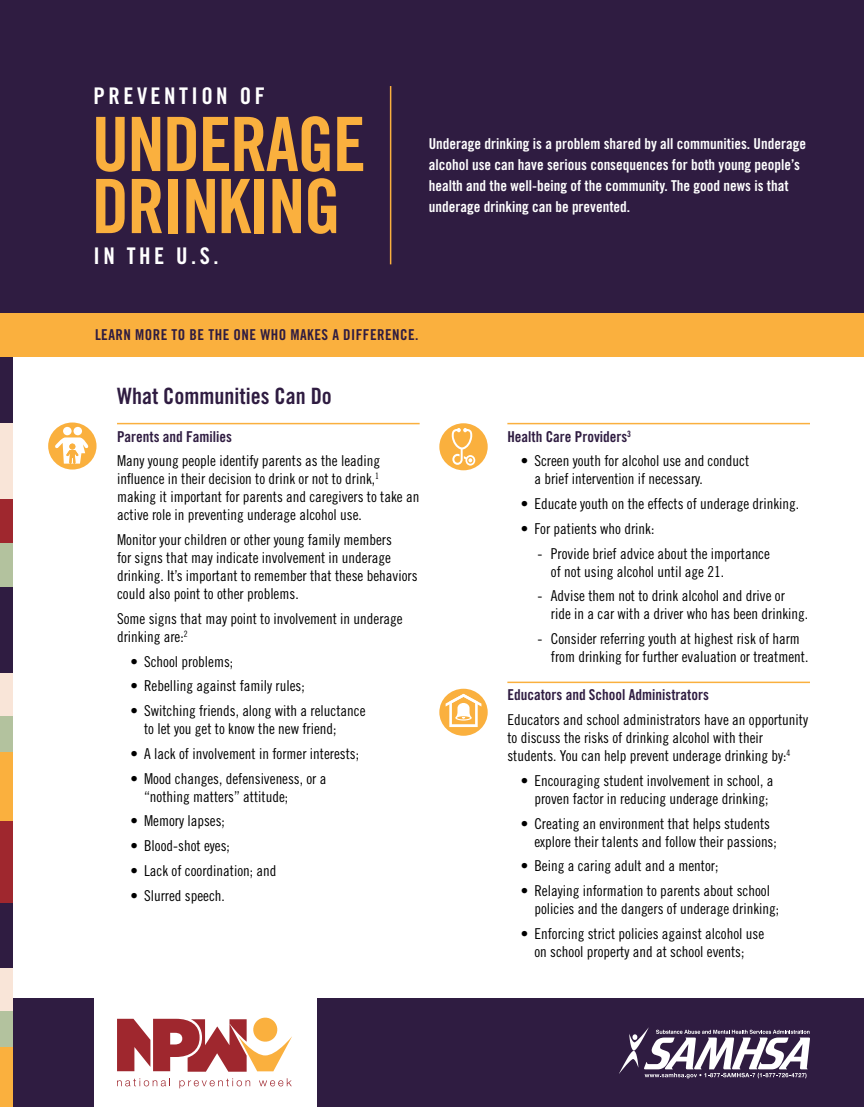
<style>
.page{position:relative;width:864px;height:1107px;background:#fff}
.page>*{position:absolute;margin:0;border:0;box-sizing:border-box;transform-origin:0 0}
.t1{font:75px/62.1px "Trade Gothic Bold Cond Twenty";letter-spacing:-.025em;color:#fab03e}
.t2{font:22.95px "Trade Gothic Bold Cond Twenty";letter-spacing:.15em;color:#fff}
.t3{font:22.5px "Trade Gothic Bold Cond Twenty";color:#2f1c41}
.t4{font:15px/18px "Trade Gothic Cond Eighteen";color:#000}
.t5{font:15px/21px "Trade Gothic Bold Cond Twenty";color:#fff}
.t6{font:15px "Trade Gothic Bold Cond Twenty";color:#2f1c41}
.t7{font:15px "Trade Gothic Bold Cond Twenty";letter-spacing:.03em;color:#2f1c41}
</style>
<div class="page">
<div style="left:0;top:752px;width:13px;height:74px;background:#fab03e"></div>
<div style="left:0;top:521px;width:13px;height:66px;background:#b3c29e"></div>
<div style="left:0;top:716px;width:13px;height:36px;background:#b3c29e"></div>
<div style="left:0;top:383px;width:13px;height:138px;background:#f9e5d8"></div>
<div style="left:0;top:587px;width:13px;height:87px;background:#2f1c41"></div>
<div style="left:0;top:352px;width:13px;height:71px;background:#2f1c41"></div>
<div style="left:0;top:674px;width:13px;height:42px;background:#f9e5d8"></div>
<div style="left:0;top:1047px;width:13px;height:60px;background:#fab03e"></div>
<div style="left:0;top:1011px;width:13px;height:36px;background:#b3c29e"></div>
<div style="left:0;top:882px;width:13px;height:87px;background:#2f1c41"></div>
<div style="left:0;top:969px;width:13px;height:42px;background:#f9e5d8"></div>
<hr style="left:117px;top:423px;width:303px;height:1px;background:#fab03e">
<hr style="left:507px;top:423px;width:303px;height:1px;background:#fab03e">
<hr style="left:507px;top:682px;width:303px;height:1px;background:#fab03e">
<div style="left:439px;top:423px;width:49px;height:47px;background:#fab03e;border-radius:50%"></div>
<svg style="left:452px;top:428px;width:23px;height:38px"></svg>
<div style="left:0;top:0;width:864px;height:314px;background:#2f1c41"></div>
<div style="left:0;top:313px;width:864px;height:43px;background:#fab03e"></div>
<div style="left:0;top:499px;width:13px;height:43px;background:#9f272e"></div>
<div style="left:0;top:821px;width:13px;height:81px;background:#9f272e"></div>
<hr style="left:390px;top:86px;width:1px;height:178px;background:#fab03e">
<div style="left:48px;top:423px;width:49px;height:47px;background:#fab03e;border-radius:50%"></div>
<div style="left:63px;top:427px;width:9px;height:8px;background:#fff;border-radius:50%"></div>
<div style="left:74px;top:427px;width:8px;height:8px;background:#fff;border-radius:50%"></div>
<svg style="left:55px;top:437px;width:33px;height:27px"></svg>
<div style="left:439px;top:689px;width:49px;height:47px;background:#fab03e;border-radius:50%"></div>
<svg style="left:446px;top:694px;width:35px;height:33px"></svg>
<div style="left:13px;top:999px;width:81px;height:108px;background:#2f1c41"></div>
<div style="left:318px;top:999px;width:546px;height:108px;background:#2f1c41"></div>
<img style="left:619px;top:1051px;width:19px;height:23px">
<img style="left:629px;top:1027px;width:20px;height:24px">
<svg style="left:644px;top:1030px;width:166px;height:48px"></svg>
<svg style="left:117px;top:1078px;width:53px;height:8px"></svg>
<svg style="left:179px;top:1078px;width:71px;height:10px"></svg>
<svg style="left:259px;top:1078px;width:33px;height:8px"></svg>
<svg style="left:117px;top:1017px;width:175px;height:55px"></svg>
<h2 class="t2" style="left:94px;top:81px;width:173px">PREVENTION OF</h2>
<h1 class="t1" style="left:92px;top:113px;width:276px">UNDERAGE<br>DRINKING</h1>
<h2 class="t2" style="left:94px;top:242px;width:126px">IN THE U.S.</h2>
<p class="t5" style="left:429px;top:133px;width:379px">Underage drinking is a problem shared by all communities. Underage alcohol use can have serious consequences for both young people’s health and the well-being of the community. The good news is that underage drinking can be prevented.</p>
<p class="t7" style="left:95px;top:326px;width:325px">LEARN MORE TO BE THE ONE WHO MAKES A DIFFERENCE.</p>
<h3 class="t3" style="left:117px;top:382px;width:216px">What Communities Can Do</h3>
<p class="t6" style="left:117px;top:427px;width:116px">Parents and Families</p>
<p class="t4" style="left:117px;top:452px;width:304px">Many young people identify parents as the leading influence in their decision to drink or not to drink,<sup>1 </sup>making it important for parents and caregivers to take an active role in preventing underage alcohol use.</p>
<p class="t4" style="left:117px;top:531px;width:302px">Monitor your children or other young family members<br>for signs that may indicate involvement in underage drinking. It’s important to remember that these behaviors could also point to other problems.</p>
<p class="t4" style="left:117px;top:609px;width:287px">Some signs that may point to involvement in underage drinking are:<sup>2</sup></p>
<p class="t4" style="left:131px;top:652px;width:104px">• School problems;</p>
<p class="t4" style="left:131px;top:677px;width:176px">• Rebelling against family rules;</p>
<p class="t4" style="left:144px;top:702px;width:223px;text-indent:-14px">• Switching friends, along with a reluctance to let you get to know the new friend;</p>
<p class="t4" style="left:131px;top:744px;width:230px">• A lack of involvement in former interests;</p>
<p class="t4" style="left:144px;top:769px;width:184px;text-indent:-14px">• Mood changes, defensiveness, or a “nothing matters” attitude;</p>
<p class="t4" style="left:131px;top:812px;width:96px">• Memory lapses;</p>
<p class="t4" style="left:131px;top:837px;width:101px">• Blood-shot eyes;</p>
<p class="t4" style="left:131px;top:861px;width:147px">• Lack of coordination; and</p>
<p class="t4" style="left:131px;top:886px;width:96px">• Slurred speech.</p>
<p class="t6" style="left:507px;top:427px;width:125px">Health Care Providers<sup>3</sup></p>
<p class="t4" style="left:534px;top:452px;width:216px;text-indent:-14px">• Screen youth for alcohol use and conduct a brief intervention if necessary.</p>
<p class="t4" style="left:521px;top:495px;width:280px">• Educate youth on the effects of underage drinking.</p>
<p class="t4" style="left:521px;top:519px;width:135px">• For patients who drink:</p>
<p class="t4" style="left:551px;top:544px;width:221px;text-indent:-14px">- Provide brief advice about the importance of not using alcohol until age 21.</p>
<p class="t4" style="left:551px;top:587px;width:259px;text-indent:-14px">- Advise them not to drink alcohol and drive or ride in a car with a driver who has been drinking.</p>
<p class="t4" style="left:551px;top:630px;width:259px;text-indent:-13px">- Consider referring youth at highest risk of harm from drinking for further evaluation or treatment.</p>
<p class="t6" style="left:507px;top:686px;width:203px">Educators and School Administrators</p>
<p class="t4" style="left:507px;top:711px;width:302px">Educators and school administrators have an opportunity to discuss the risks of drinking alcohol with their students. You can help prevent underage drinking by:<sup>4</sup></p>
<p class="t4" style="left:521px;top:771px;width:254px;text-align:center">• Encouraging student involvement in school, a proven factor in reducing underage drinking;</p>
<p class="t4" style="left:534px;top:814px;width:244px;text-indent:-14px">• Creating an environment that helps students explore their talents and follow their passions;</p>
<p class="t4" style="left:521px;top:857px;width:199px">• Being a caring adult and a mentor;</p>
<p class="t4" style="left:534px;top:882px;width:246px;text-indent:-14px">• Relaying information to parents about school policies and the dangers of underage drinking;</p>
<p class="t4" style="left:521px;top:924px;width:245px;text-align:center">• Enforcing strict policies against alcohol use on school property and at school events;</p>
</div>
